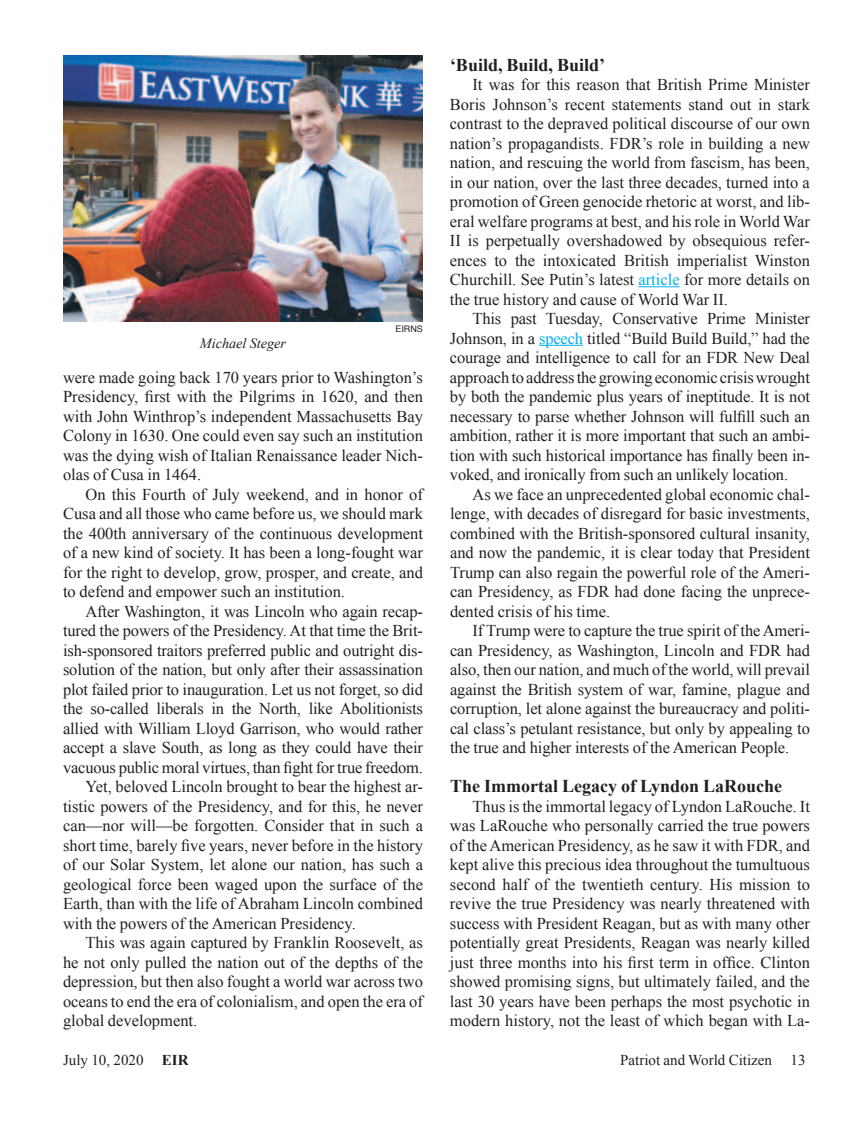
<style>
.page{position:relative;width:864px;height:1134px;background:#fff}
.page>*{position:absolute;margin:0;border:0;box-sizing:border-box;transform-origin:0 0}
.t1{font:700 18px "Times New Roman";color:#231f20}
.t2{font:16.5px/19.5px "Times New Roman";color:#231f20;text-align:justify}
.t3{font:15px "Times New Roman";color:#231f20}
.t4{font:italic 14.25px "Times New Roman";color:#231f20}
.t5{font:9px "Helvetica";color:#231f20}
.s1{color:#00aeef}
.s2{font-weight:700}
</style>
<div class="page">
<hr style="left:639px;top:286px;width:41px;height:1px;background:#00aeef">
<hr style="left:539px;top:345px;width:44px;height:1px;background:#00aeef">
<img style="left:63px;top:56px;width:360px;height:266px">
<p class="t4" style="left:200px;top:334px;width:88px">Michael Steger</p>
<p class="t5" style="left:395px;top:322px;width:29px">EIRNS</p>
<p class="t2" style="left:63px;top:367px;width:361px">were made going back 170 years prior to Washington’s Presidency, first with the Pilgrims in 1620, and then with John Winthrop’s independent Massachusetts Bay Colony in 1630. One could even say such an institution was the dying wish of Italian Renaissance leader Nich&shy;olas of Cusa in 1464.</p>
<p class="t2" style="left:63px;top:484px;width:362px;text-indent:23px">On this Fourth of July weekend, and in honor of Cusa and all those who came before us, we should mark the 400th anniversary of the continuous development of a new kind of society. It has been a long-fought war for the right to develop, grow, prosper, and create, and to defend and empower such an institution.</p>
<p class="t2" style="left:86px;top:601px;width:339px">After Washington, it was Lincoln who again recap-</p>
<p class="t2" style="left:63px;top:621px;width:361px">tured the powers of the Presidency. At that time the Brit-</p>
<p class="t2" style="left:63px;top:640px;width:362px">ish-sponsored traitors preferred public and outright dis-</p>
<p class="t2" style="left:63px;top:660px;width:361px">solution of the nation, but only after their assassination</p>
<p class="t2" style="left:63px;top:679px;width:361px">plot failed prior to inauguration. Let us not forget, so did</p>
<p class="t2" style="left:63px;top:699px;width:362px">the so-called liberals in the North, like Abolitionists</p>
<p class="t2" style="left:63px;top:718px;width:362px">allied with William Lloyd Garrison, who would rather</p>
<p class="t2" style="left:63px;top:738px;width:361px">accept a slave South, as long as they could have their</p>
<p class="t2" style="left:63px;top:757px;width:362px">vacuous public moral virtues, than fight for true freedom.</p>
<p class="t2" style="left:86px;top:777px;width:339px">Yet, beloved Lincoln brought to bear the highest ar-</p>
<p class="t2" style="left:63px;top:796px;width:362px">tistic powers of the Presidency, and for this, he never</p>
<p class="t2" style="left:63px;top:816px;width:361px">can—nor will—be forgotten. Consider that in such a</p>
<p class="t2" style="left:63px;top:835px;width:362px">short time, barely five years, never before in the history</p>
<p class="t2" style="left:63px;top:855px;width:361px">of our Solar System, let alone our nation, has such a</p>
<p class="t2" style="left:63px;top:874px;width:361px">geological force been waged upon the surface of the</p>
<p class="t2" style="left:63px;top:894px;width:361px">Earth, than with the life of Abraham Lincoln combined</p>
<p class="t2" style="left:63px;top:913px;width:294px">with the powers of the American Presidency.</p>
<p class="t2" style="left:86px;top:933px;width:339px">This was again captured by Franklin Roosevelt, as</p>
<p class="t2" style="left:63px;top:952px;width:361px">he not only pulled the nation out of the depths of the</p>
<p class="t2" style="left:63px;top:972px;width:361px">depression, but then also fought a world war across two</p>
<p class="t2" style="left:63px;top:991px;width:362px">oceans to end the era of colonialism, and open the era of</p>
<p class="t2" style="left:63px;top:1011px;width:136px">global development.</p>
<p class="t1" style="left:450px;top:52px;width:157px">‘Build, Build, Build’</p>
<p class="t2" style="left:450px;top:74px;width:362px;text-indent:23px">It was for this reason that British Prime Minister Boris Johnson’s recent statements stand out in stark contrast to the depraved political discourse of our own nation’s propagandists. FDR’s role in building a new nation, and rescuing the world from fascism, has been, in our nation, over the last three decades, turned into a promotion of Green genocide rhetoric at worst, and lib&shy;eral welfare programs at best, and his role in World War II is perpetually overshadowed by obsequious refer&shy;ences to the intoxicated British imperialist Winston Churchill. See Putin’s latest <span class="s1">article</span> for more details on the true history and cause of World War II.</p>
<p class="t2" style="left:450px;top:309px;width:362px;text-indent:23px">This past Tuesday, Conservative Prime Minister Johnson, in a <span class="s1">speech</span> titled “Build Build Build,” had the courage and intelligence to call for an FDR New Deal approach to address the growing economic crisis wrought by both the pandemic plus years of ineptitude. It is not necessary to parse whether Johnson will fulfill such an ambition, rather it is more important that such an ambi&shy;tion with such historical importance has finally been in&shy;voked, and ironically from such an unlikely location.</p>
<p class="t2" style="left:450px;top:484px;width:362px;text-indent:22px">As we face an unprecedented global economic chal&shy;lenge, with decades of disregard for basic investments, combined with the British-sponsored cultural insanity, and now the pandemic, it is clear today that President Trump can also regain the powerful role of the Ameri&shy;can Presidency, as FDR had done facing the unprece&shy;dented crisis of his time.</p>
<p class="t2" style="left:450px;top:621px;width:362px;text-indent:23px">If Trump were to capture the true spirit of the Ameri&shy;can Presidency, as Washington, Lincoln and FDR had also, then our nation, and much of the world, will prevail against the British system of war, famine, plague and corruption, let alone against the bureaucracy and politi&shy;cal class’s petulant resistance, but only by appealing to the true and higher interests of the American People.</p>
<p class="t1" style="left:450px;top:774px;width:334px">The Immortal Legacy of Lyndon LaRouche</p>
<p class="t2" style="left:450px;top:796px;width:362px;text-indent:23px">Thus is the immortal legacy of Lyndon LaRouche. It was LaRouche who personally carried the true powers of the American Presidency, as he saw it with FDR, and kept alive this precious idea throughout the tumultuous second half of the twentieth century. His mission to revive the true Presidency was nearly threatened with success with President Reagan, but as with many other potentially great Presidents, Reagan was nearly killed just three months into his first term in office. Clinton showed promising signs, but ultimately failed, and the last 30 years have been perhaps the most psychotic in modern history, not the least of which began with La-</p>
<p class="t3" style="left:63px;top:1050px;width:127px">July 10, 2020 <span class="s2">EIR</span></p>
<p class="t3" style="left:620px;top:1050px;width:187px">Patriot and World Citizen 13</p>
</div>
